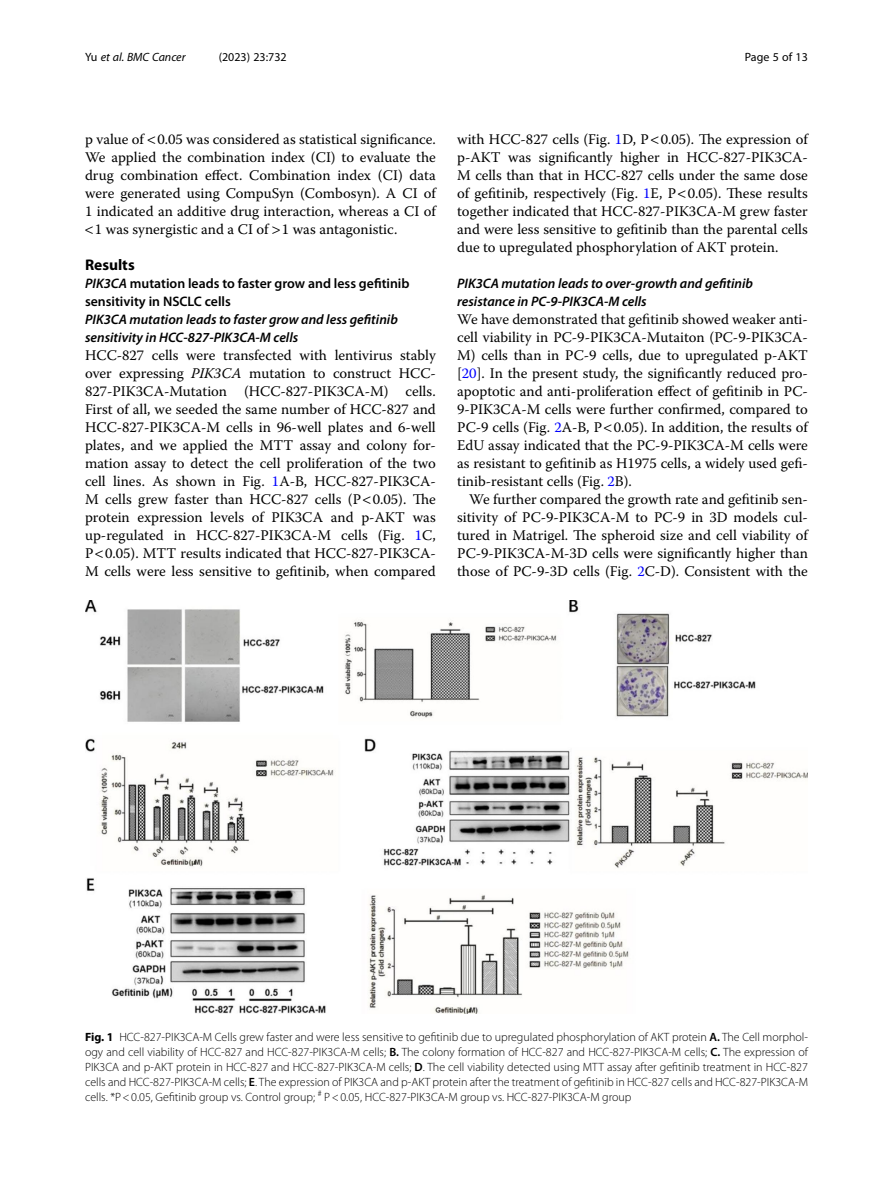
<style>
.page{position:relative;width:893px;height:1191px;background:#fff}
.page>*{position:absolute;margin:0;border:0;box-sizing:border-box;transform-origin:0 0}
.Head_1{font:700 15.45px "Myriad Pro";color:#000}
.Body_Text{font:14.7px/18px "Warnock Pro";color:#000;text-align:justify}
.Body_Text_Indent{font:14.7px/18px "Warnock Pro";color:#000;text-align:justify}
.Head_3_after_2{font:italic 600 13.8px/18px "Myriad Pro";color:#000}
.Head_3{font:italic 600 13.8px/18px "Myriad Pro";color:#000}
.Head_2_After_1{font:600 13.8px/18px "Myriad Pro";color:#000}
.Figure_Caption{font:300 12px/15px "Myriad Pro";color:#000;text-align:justify}
.t1{font:12px "Myriad Pro";color:#000}
.t2{font:italic 12px "Myriad Pro";color:#000}
.s1{font-style:normal}
.s2{font-style:italic}
.s3{color:#00f}
.s4{font-weight:700}
.s5{font-weight:600}
</style>
<div class="page">
<img style="left:85px;top:601px;width:723px;height:413px">
<p class="t2" style="left:85px;top:50px;width:102px"><span class="s1">Yu</span> et al. BMC Cancer</p>
<p class="t1" style="left:219px;top:50px;width:70px">(2023) 23:732</p>
<p class="t1" style="left:745px;top:50px;width:65px">Page 5 of 13</p>
<p class="Body_Text" style="left:85px;top:130px;width:352px">p value of 0.05 was considered as statistical significance.</p>
<p class="Body_Text" style="left:85px;top:148px;width:352px">We applied the combination index (CI) to evaluate the</p>
<p class="Body_Text" style="left:85px;top:166px;width:352px">drug combination effect. Combination index (CI) data</p>
<p class="Body_Text" style="left:85px;top:184px;width:352px">were generated using CompuSyn (Combosyn). A CI of</p>
<p class="Body_Text" style="left:85px;top:202px;width:352px">1 indicated an additive drug interaction, whereas a CI of</p>
<p class="Body_Text" style="left:95px;top:220px;width:304px">1 was synergistic and a CI of 1 was antagonistic.</p>
<p class="Head_1" style="left:85px;top:255px;width:51px">Results</p>
<p class="Head_2_After_1" style="left:85px;top:274px;width:326px"><span class="s2">PIK3CA</span> mutation leads to faster grow and less gefitinib sensitivity in NSCLC cells</p>
<p class="Head_3_after_2" style="left:85px;top:310px;width:314px">PIK3CA mutation leads to faster grow and less gefitinib sensitivity in HCC-827-PIK3CA-M cells</p>
<p class="Body_Text" style="left:85px;top:346px;width:352px">HCC-827 cells were transfected with lentivirus stably over expressing <span class="s2">PIK3CA</span> mutation to construct HCC-827-PIK3CA-Mutation (HCC-827-PIK3CA-M) cells.<br>First of all, we seeded the same number of HCC-827 and HCC-827-PIK3CA-M cells in 96-well plates and 6-well plates, and we applied the MTT assay and colony for&shy;mation assay to detect the cell proliferation of the two cell lines. As shown in Fig. <span class="s3">1</span>A-B, HCC-827-PIK3CA-M cells grew faster than HCC-827 cells (P 0.05). The protein expression levels of PIK3CA and p-AKT was up-regulated in HCC-827-PIK3CA-M cells (Fig. <span class="s3">1</span>C, P 0.05). MTT results indicated that HCC-827-PIK3CA-M cells were less sensitive to gefitinib, when compared</p>
<p class="Body_Text" style="left:457px;top:130px;width:352px">with HCC-827 cells (Fig. <span class="s3">1</span>D, P 0.05). The expression of p-AKT was significantly higher in HCC-827-PIK3CA-M cells than that in HCC-827 cells under the same dose of gefitinib, respectively (Fig. <span class="s3">1</span>E, P 0.05). These results together indicated that HCC-827-PIK3CA-M grew faster and were less sensitive to gefitinib than the parental cells due to upregulated phosphorylation of AKT protein.</p>
<p class="Head_3" style="left:457px;top:274px;width:297px">PIK3CA mutation leads to over-growth and gefitinib resistance in PC-9-PIK3CA-M cells</p>
<p class="Body_Text" style="left:457px;top:310px;width:352px">We have demonstrated that gefitinib showed weaker anti&shy;cell viability in PC-9-PIK3CA-Mutaiton (PC-9-PIK3CA-M) cells than in PC-9 cells, due to upregulated p-AKT [<span class="s3">20</span>]. In the present study, the significantly reduced pro&shy;apoptotic and anti-proliferation effect of gefitinib in PC-9-PIK3CA-M cells were further confirmed, compared to PC-9 cells (Fig. <span class="s3">2</span>A-B, P 0.05). In addition, the results of EdU assay indicated that the PC-9-PIK3CA-M cells were as resistant to gefitinib as H1975 cells, a widely used gefi&shy;tinib-resistant cells (Fig. <span class="s3">2</span>B).</p>
<p class="Body_Text_Indent" style="left:457px;top:490px;width:352px;text-indent:12px">We further compared the growth rate and gefitinib sen&shy;sitivity of PC-9-PIK3CA-M to PC-9 in 3D models cul&shy;tured in Matrigel. The spheroid size and cell viability of PC-9-PIK3CA-M-3D cells were significantly higher than those of PC-9-3D cells (Fig. <span class="s3">2</span>C-D). Consistent with the</p>
<p class="Figure_Caption" style="left:85px;top:1029px;width:724px"><span class="s4">Fig. 1</span> HCC-827-PIK3CA-M Cells grew faster and were less sensitive to gefitinib due to upregulated phosphorylation of AKT protein <span class="s5">A.</span> The Cell morphol&shy;ogy and cell viability of HCC-827 and HCC-827-PIK3CA-M cells; <span class="s5">B.</span> The colony formation of HCC-827 and HCC-827-PIK3CA-M cells; <span class="s5">C.</span> The expression of PIK3CA and p-AKT protein in HCC-827 and HCC-827-PIK3CA-M cells; <span class="s5">D</span>. The cell viability detected using MTT assay after gefitinib treatment in HCC-827 cells and HCC-827-PIK3CA-M cells; <span class="s5">E</span>. The expression of PIK3CA and p-AKT protein after the treatment of gefitinib in HCC-827 cells and HCC-827-PIK3CA-M cells. *P&lt;0.05, Gefitinib group vs. Control group; <sup>#</sup> P&lt;0.05, HCC-827-PIK3CA-M group vs. HCC-827-PIK3CA-M group</p>
</div>
